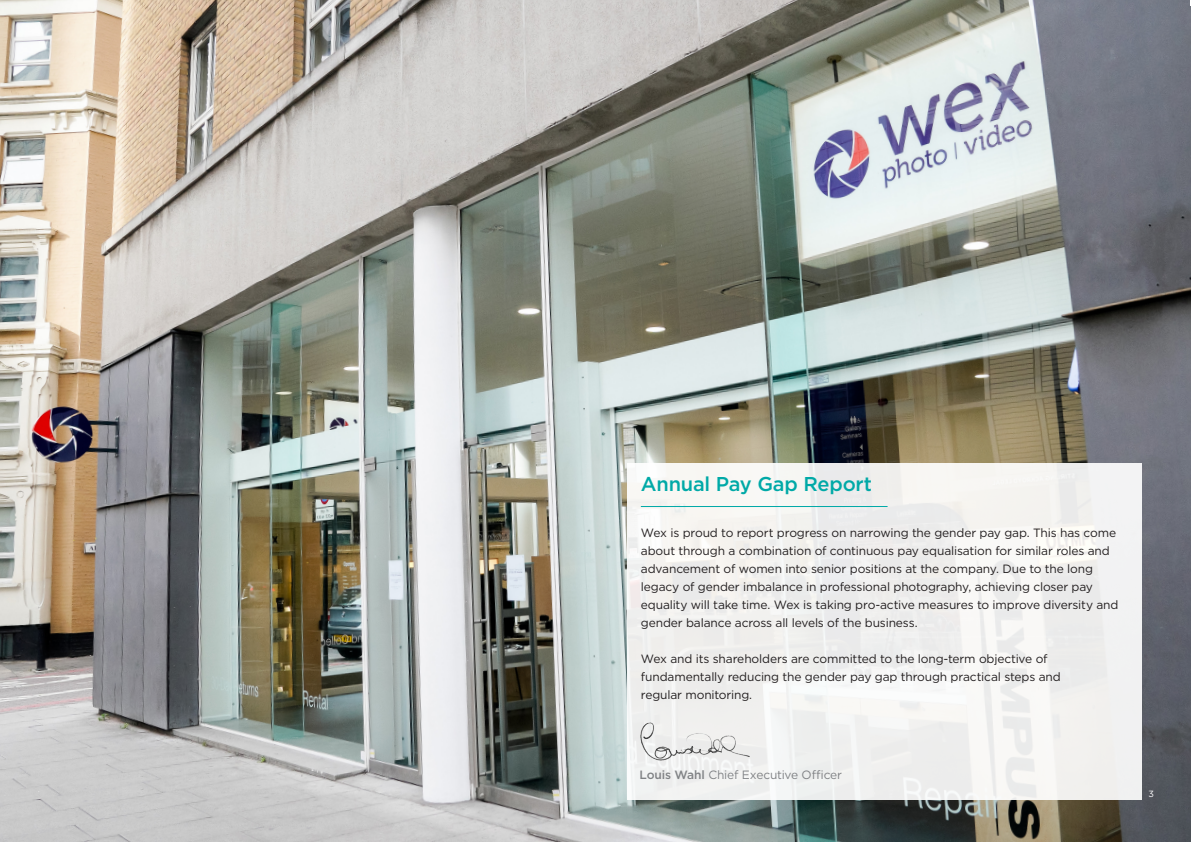
<style>
.page{position:relative;width:1191px;height:842px;background:#fff}
.page>*{position:absolute;margin:0;border:0;box-sizing:border-box;transform-origin:0 0}
.t1{font:500 20px "Gotham";letter-spacing:-.01em;color:#00a9a7}
.t2{font:12px/18px "Gotham";letter-spacing:-.015em;color:#231f20}
.t3{font:12px "Gotham";letter-spacing:-.02em;color:#808285}
.t4{font:9px "Gotham";color:#fff}
.s1{font-weight:500}
</style>
<div class="page">
<img style="left:0;top:0;width:1191px;height:842px">
<div style="left:626px;top:463px;width:515px;height:336px;background:#f1f1ef"></div>
<hr style="left:641px;top:506px;width:246px;height:1px;background:#00a9a7">
<img style="left:635px;top:722px;width:115px;height:39px">
<p class="t1" style="left:641px;top:471px;width:233px">Annual Pay Gap Report</p>
<p class="t2" style="left:641px;top:523px;width:479px">Wex is proud to report progress on narrowing the gender pay gap. This has come about through a combination of continuous pay equalisation for similar roles and advancement of women into senior positions at the company. Due to the long legacy of gender imbalance in professional photography, achieving closer pay equality will take time. Wex is taking pro-active measures to improve diversity and gender balance across all levels of the business.</p>
<p class="t2" style="left:641px;top:649px;width:421px">Wex and its shareholders are committed to the long-term objective of fundamentally reducing the gender pay gap through practical steps and</p>
<p class="t2" style="left:641px;top:685px;width:113px">regular monitoring.</p>
<p class="t3" style="left:639px;top:767px;width:204px"><span class="s1">Louis Wahl</span> Chief Executive Officer</p>
<p class="t4" style="left:1148px;top:788px;width:7px">3</p>
</div>
